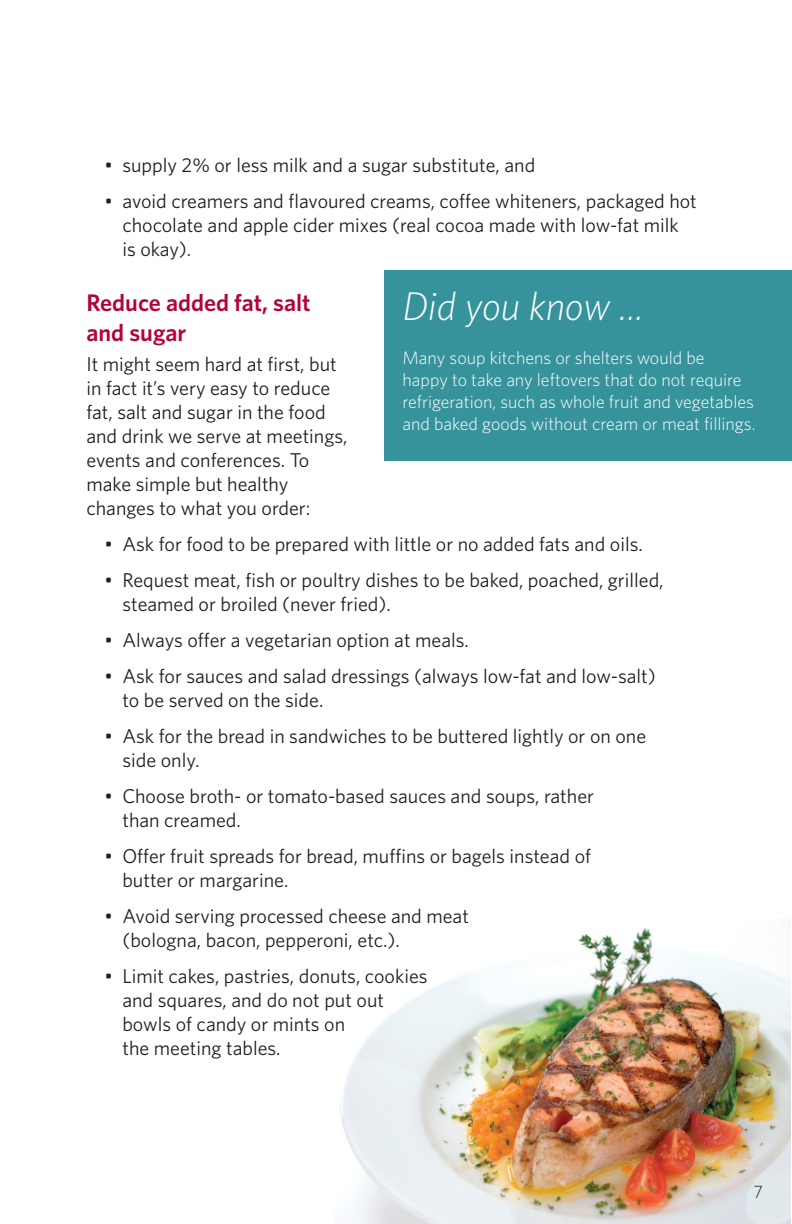
<style>
.page{position:relative;width:792px;height:1224px;background:#fff}
.page>*{position:absolute;margin:0;border:0;box-sizing:border-box;transform-origin:0 0}
.t1{font:italic 300 40px "Whitney";color:#fff}
.Head_C{font:600 24px/30.8px "Whitney";color:#b30437}
.t2{font:20px/24px "Whitney";color:#231f20}
.t3{font:300 18px/22px "Whitney";color:#fff}
.Head_C-2{font:300 18px "Whitney";color:#231f20}
</style>
<div class="page">
<img style="left:340px;top:928px;width:451px;height:296px">
<div style="left:385px;top:270px;width:407px;height:191px;background:#37939b"></div>
<p class="t2" style="left:104px;top:153px;width:432px">• supply 2% or less milk and a sugar substitute, and</p>
<p class="t2" style="left:122px;top:189px;width:576px;text-indent:-18px">• avoid creamers and flavoured creams, coffee whiteners, packaged hot chocolate and apple cider mixes (real cocoa made with low-fat milk is okay).</p>
<p class="Head_C" style="left:86px;top:286px;width:226px">Reduce added fat, salt and sugar</p>
<p class="t2" style="left:86px;top:352px;width:263px">It might seem hard at first, but in fact it’s very easy to reduce fat, salt and sugar in the food and drink we serve at meetings, events and conferences. To make simple but healthy changes to what you order:</p>
<p class="t2" style="left:104px;top:532px;width:540px">• Ask for food to be prepared with little or no added fats and oils.</p>
<p class="t2" style="left:122px;top:568px;width:543px;text-indent:-18px">• Request meat, fish or poultry dishes to be baked, poached, grilled, steamed or broiled (never fried).</p>
<p class="t2" style="left:104px;top:628px;width:366px">• Always offer a vegetarian option at meals.</p>
<p class="t2" style="left:122px;top:664px;width:535px;text-indent:-18px">• Ask for sauces and salad dressings (always low-fat and low-salt) to be served on the side.</p>
<p class="t2" style="left:122px;top:724px;width:525px;text-indent:-18px">• Ask for the bread in sandwiches to be buttered lightly or on one side only.</p>
<p class="t2" style="left:122px;top:784px;width:473px;text-indent:-18px">• Choose broth- or tomato-based sauces and soups, rather than creamed.</p>
<p class="t2" style="left:122px;top:844px;width:470px;text-indent:-18px">• Offer fruit spreads for bread, muffins or bagels instead of butter or margarine.</p>
<p class="t2" style="left:122px;top:904px;width:348px;text-indent:-18px">• Avoid serving processed cheese and meat (bologna, bacon, pepperoni, etc.).</p>
<p class="t2" style="left:122px;top:964px;width:307px;text-indent:-18px">• Limit cakes, pastries, donuts, cookies and squares, and do not put out bowls of candy or mints on<br>the meeting tables.</p>
<p class="t1" style="left:403px;top:280px;width:243px">Did you know ...</p>
<p class="t3" style="left:403px;top:346px;width:355px">Many soup kitchens or shelters would be<br>happy to take any leftovers that do not require refrigeration, such as whole fruit and vegetables and baked goods without cream or meat fillings.</p>
<p class="Head_C-2" style="left:754px;top:1180px;width:11px">7</p>
</div>
